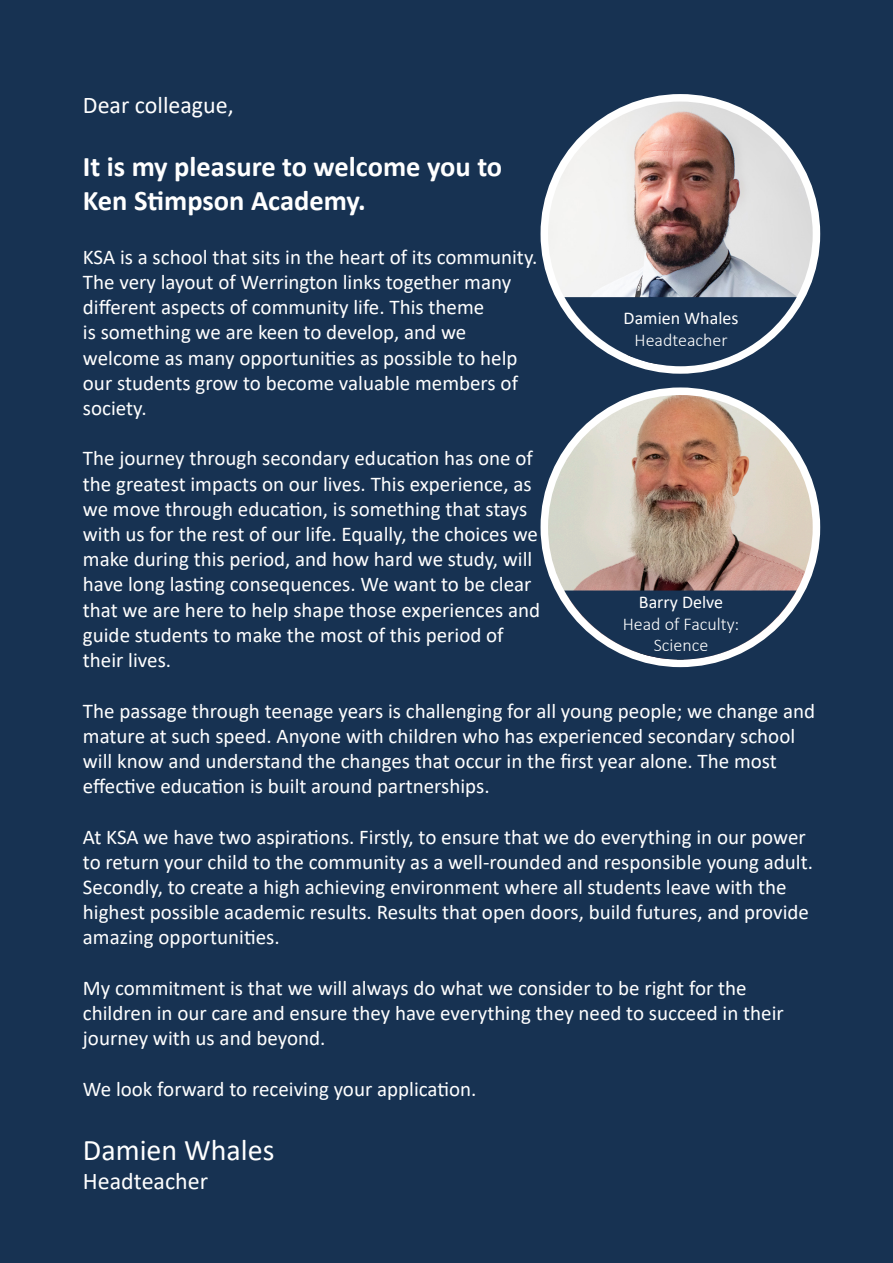
<style>
.page{position:relative;width:893px;height:1263px;background:#173252}
.page>*{position:absolute;margin:0;border:0;box-sizing:border-box;transform-origin:0 0}
.White_Text{font:30px "Calibri";color:#fff}
.White_Text-2{font:700 28.5px/34.2px "Calibri";color:#fff}
.White_Text-3{font:24px "Calibri";color:#fff}
.White_Text-4{font:21px/25.2px "Calibri";color:#fff}
.White_Text-5{font:300 18px/21.6px "Calibri";color:#fff;text-align:center}
.White_Text-6{font:18px "Calibri";color:#fff}
</style>
<div class="page">
<div style="left:885px;top:1076px;width:8px;height:187px;background:#173252"></div>
<hr style="left:892px;top:1070px;width:1px;height:176px;background:#153553">
<div style="left:885px;top:949px;width:8px;height:125px;background:#173252"></div>
<hr style="left:892px;top:943px;width:1px;height:108px;background:#153553">
<div style="left:885px;top:799px;width:8px;height:148px;background:#173252"></div>
<hr style="left:892px;top:793px;width:1px;height:131px;background:#153553">
<div style="left:885px;top:649px;width:8px;height:147px;background:#173252"></div>
<hr style="left:892px;top:642px;width:1px;height:132px;background:#153553">
<div style="left:885px;top:547px;width:8px;height:99px;background:#173252"></div>
<hr style="left:892px;top:540px;width:1px;height:84px;background:#153553">
<img style="left:544px;top:98px;width:272px;height:272px;border-radius:136px">
<div style="left:541px;top:94px;width:279px;height:280px;border:8px solid #fff;border-radius:50%"></div>
<img style="left:544px;top:391px;width:272px;height:272px;border-radius:136px">
<div style="left:541px;top:387px;width:279px;height:280px;border:8px solid #fff;border-radius:50%"></div>
<svg style="left:564px;top:590px;width:232px;height:70px;background:#304763"></svg>
<svg style="left:564px;top:297px;width:233px;height:69px;background:#2f4764"></svg>
<p class="White_Text-3" style="left:83px;top:88px;width:152px">Dear colleague,</p>
<p class="White_Text-2" style="left:83px;top:149px;width:421px">It is my pleasure to welcome you to<br>Ken Stimpson Academy.</p>
<p class="White_Text-4" style="left:83px;top:244px;width:456px">KSA is a school that sits in the heart of its community.<br>The very layout of Werrington links together many different aspects of community life. This theme<br>is something we are keen to develop, and we welcome as many opportunities as possible to help our students grow to become valuable members of society.</p>
<p class="White_Text-4" style="left:83px;top:445px;width:459px">The journey through secondary education has one of the greatest impacts on our lives. This experience, as we move through education, is something that stays with us for the rest of our life. Equally, the choices we make during this period, and how hard we study, will have long lasting consequences. We want to be clear that we are here to help shape those experiences and guide students to make the most of this period of their lives.</p>
<p class="White_Text-4" style="left:83px;top:697px;width:734px">The passage through teenage years is challenging for all young people; we change and mature at such speed. Anyone with children who has experienced secondary school will know and understand the changes that occur in the first year alone. The most effective education is built around partnerships.</p>
<p class="White_Text-4" style="left:83px;top:823px;width:732px">At KSA we have two aspirations. Firstly, to ensure that we do everything in our power to return your child to the community as a well-rounded and responsible young adult.<br>Secondly, to create a high achieving environment where all students leave with the highest possible academic results. Results that open doors, build futures, and provide amazing opportunities.</p>
<p class="White_Text-4" style="left:83px;top:975px;width:702px">My commitment is that we will always do what we consider to be right for the children in our care and ensure they have everything they need to succeed in their journey with us and beyond.</p>
<p class="White_Text-4" style="left:83px;top:1075px;width:395px">We look forward to receiving your application.</p>
<p class="White_Text-6" style="left:624px;top:306px;width:116px">Damien Whales</p>
<p class="White_Text-5" style="left:634px;top:329px;width:95px">Headteacher</p>
<p class="White_Text-6" style="left:639px;top:590px;width:86px">Barry Delve</p>
<p class="White_Text-5" style="left:623px;top:613px;width:118px">Head of Faculty:<br>Science</p>
<p class="White_Text" style="left:83px;top:1129px;width:193px">Damien Whales</p>
<p class="White_Text-3" style="left:83px;top:1164px;width:127px">Headteacher</p>
</div>
